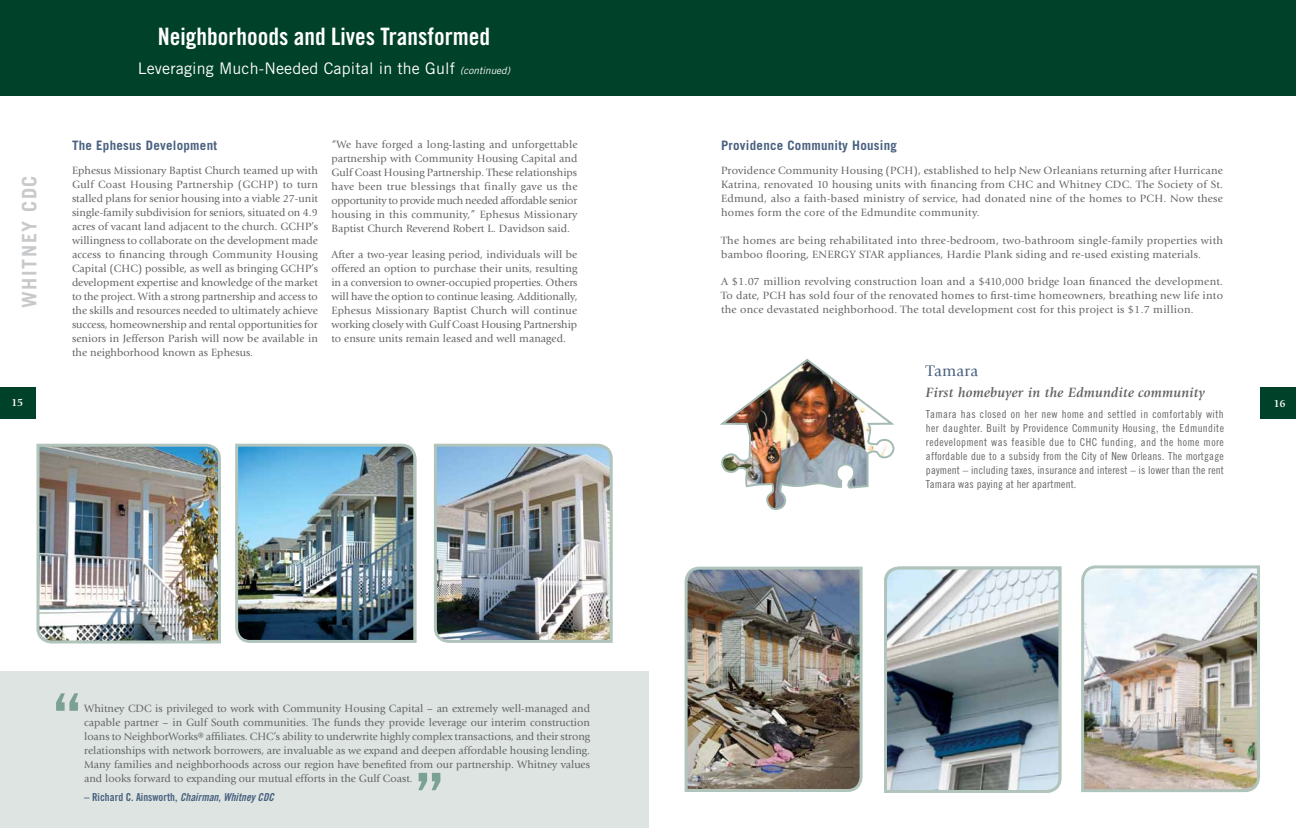
<style>
.page{position:relative;width:1296px;height:828px;background:#fff}
.page>*{position:absolute;margin:0;border:0;box-sizing:border-box;transform-origin:0 0}
.t1{font:72px "Trade Gothic Bold Cond Twenty";color:#7ba194}
.t2{font:24px "Trade Gothic Bold Cond Twenty";color:#fff}
.t3{font:700 20px "Trade Gothic";letter-spacing:.08em;color:#c7c9cb}
.t4{font:16px "Trade Gothic";letter-spacing:.01em;color:#fff}
.t5{font:16px "Giovanni";letter-spacing:.02em;color:#496080}
.t6{font:italic 700 14px "Giovanni";letter-spacing:.015em;color:#636466}
.t7{font:700 13px "Trade Gothic";letter-spacing:.02em;color:#496080}
.t8{font:11px/14px "Giovanni";letter-spacing:.02em;color:#636466;text-align:justify}
.t9{font:11px/14px "Trade Gothic Cond Eighteen";letter-spacing:.015em;color:#636466;text-align:justify}
.t10{font:11px "Trade Gothic Bold Cond Twenty";color:#496080}
.t11{font:700 11px "Giovanni";color:#fff}
.s1{font-style:italic;font-size:10px}
.s2{font-family:"Trade Gothic Bold Cond Twenty Obl"}
</style>
<div class="page">
<img style="left:720px;top:358px;width:175px;height:152px">
<img style="left:684px;top:566px;width:179px;height:226px">
<div style="left:0;top:387px;width:36px;height:32px;background:#004129"></div>
<div style="left:0;top:0;width:1296px;height:96px;background:#004129"></div>
<div style="left:1260px;top:387px;width:36px;height:32px;background:#004129"></div>
<div style="left:0;top:671px;width:648px;height:157px;background:#dee4e1"></div>
<img style="left:235px;top:443px;width:182px;height:200px">
<img style="left:434px;top:443px;width:179px;height:200px">
<img style="left:36px;top:443px;width:185px;height:201px">
<img style="left:884px;top:566px;width:178px;height:227px">
<img style="left:1081px;top:565px;width:179px;height:227px">
<h3 class="t3" style="left:17px;top:308px;width:134px;rotate:-90deg">WHITNEY CDC</h3>
<p class="t11" style="left:11px;top:396px;width:14px">15</p>
<h2 class="t2" style="left:158px;top:22px;width:334px">Neighborhoods and Lives Transformed</h2>
<h3 class="t4" style="left:138px;top:59px;width:374px">Leveraging Much-Needed Capital in the Gulf <span class="s1">(continued)</span></h3>
<p class="t7" style="left:72px;top:137px;width:147px">The Ephesus Development</p>
<p class="t8" style="left:72px;top:164px;width:248px">Ephesus Missionary Baptist Church teamed up with Gulf Coast Housing Partnership (GCHP) to turn stalled plans for senior housing into a viable 27-unit single-family subdivision for seniors, situated on 4.9 acres of vacant land adjacent to the church. GCHP’s willingness to collaborate on the development made access to financing through Community Housing Capital (CHC) possible, as well as bringing GCHP’s development expertise and knowledge of the market to the project. With a strong partnership and access to the skills and resources needed to ultimately achieve success, homeownership and rental opportunities for seniors in Jefferson Parish will now be available in the neighborhood known as Ephesus.</p>
<p class="t8" style="left:331px;top:138px;width:248px">“We have forged a long-lasting and unforgettable partnership with Community Housing Capital and Gulf Coast Housing Partnership. These relationships have been true blessings that finally gave us the opportunity to provide much needed affordable senior housing in this community,” Ephesus Missionary Baptist Church Reverend Robert L. Davidson said.</p>
<p class="t8" style="left:331px;top:248px;width:248px">After a two-year leasing period, individuals will be offered an option to purchase their units, resulting in a conversion to owner-occupied properties. Others will have the option to continue leasing. Additionally, Ephesus Missionary Baptist Church will continue working closely with Gulf Coast Housing Partnership to ensure units remain leased and well managed.</p>
<h1 class="t1" style="left:51px;top:677px;width:33px">“</h1>
<p class="t8" style="left:84px;top:701px;width:508px">Whitney CDC is privileged to work with Community Housing Capital – an extremely well-managed and capable partner – in Gulf South communities. The funds they provide leverage our interim construction loans to NeighborWorks® affiliates. CHC’s ability to underwrite highly complex transactions, and their strong relationships with network borrowers, are invaluable as we expand and deepen affordable housing lending.<br>Many families and neighborhoods across our region have benefited from our partnership. Whitney values and looks forward to expanding our mutual efforts in the Gulf Coast.</p>
<p class="t10" style="left:84px;top:790px;width:191px">– Richard C. Ainsworth, <span class="s2">Chairman, Whitney CDC</span></p>
<h1 class="t1" style="left:445px;top:807px;width:33px;rotate:-180deg">“</h1>
<p class="t7" style="left:721px;top:137px;width:178px">Providence Community Housing</p>
<p class="t8" style="left:721px;top:164px;width:504px">Providence Community Housing (PCH), established to help New Orleanians returning after Hurricane Katrina, renovated 10 housing units with financing from CHC and Whitney CDC. The Society of St.<br>Edmund, also a faith-based ministry of service, had donated nine of the homes to PCH. Now these homes form the core of the Edmundite community.</p>
<p class="t8" style="left:721px;top:233px;width:504px">The homes are being rehabilitated into three-bedroom, two-bathroom single-family properties with bamboo flooring, ENERGY STAR appliances, Hardie Plank siding and re-used existing materials.</p>
<p class="t8" style="left:721px;top:275px;width:504px">A $1.07 million revolving construction loan and a $410,000 bridge loan financed the development.<br>To date, PCH has sold four of the renovated homes to first-time homeowners, breathing new life into the once devastated neighborhood. The total development cost for this project is $1.7 million.</p>
<h3 class="t5" style="left:926px;top:362px;width:54px">Tamara</h3>
<p class="t6" style="left:926px;top:385px;width:280px">First homebuyer in the Edmundite community</p>
<p class="t9" style="left:926px;top:407px;width:300px">Tamara has closed on her new home and settled in comfortably with her daughter. Built by Providence Community Housing, the Edmundite redevelopment was feasible due to CHC funding, and the home more affordable due to a subsidy from the City of New Orleans. The mortgage payment – including taxes, insurance and interest – is lower than the rent Tamara was paying at her apartment.</p>
<p class="t11" style="left:1273px;top:397px;width:14px">16</p>
</div>
